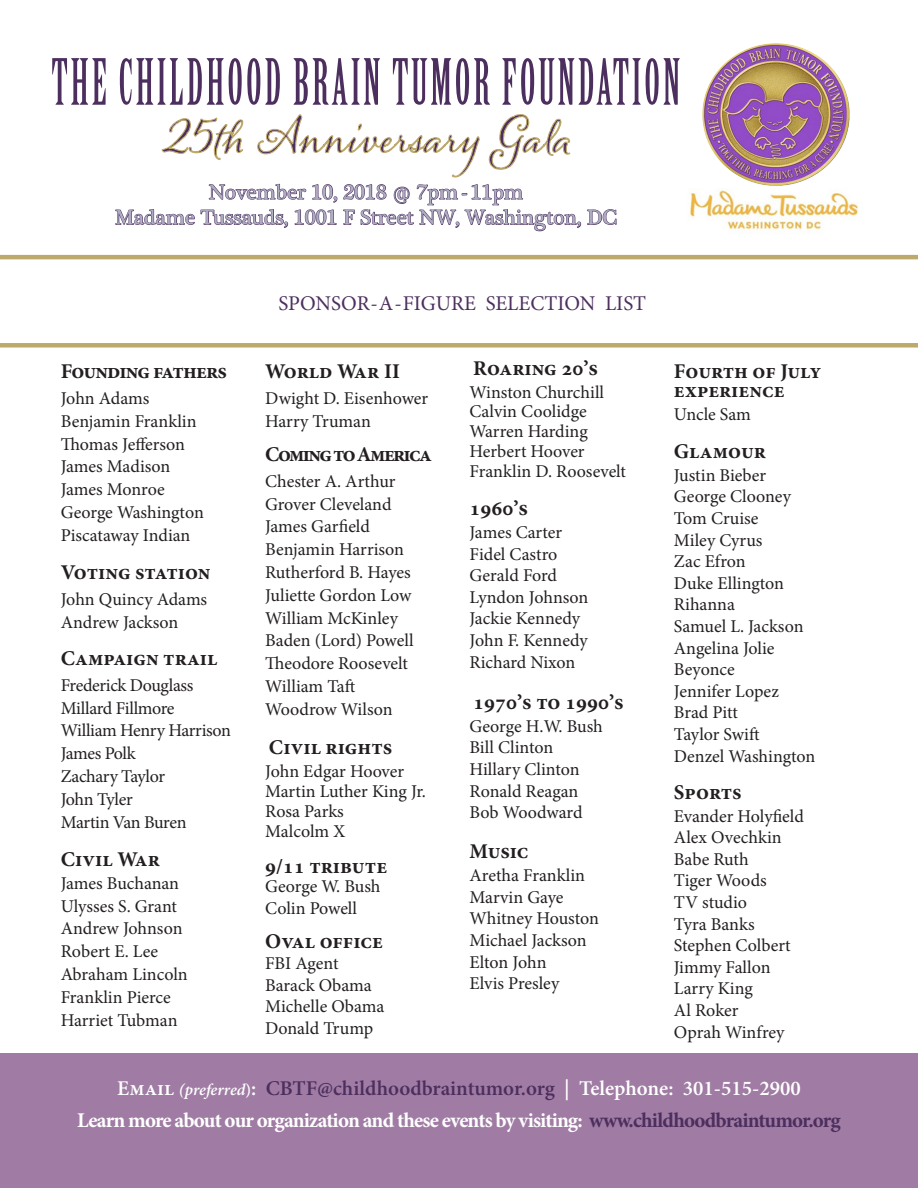
<style>
.page{position:relative;width:918px;height:1188px;background:#fff}
.page>*{position:absolute;margin:0;border:0;box-sizing:border-box;transform-origin:0 0}
.t1{font:700 21px "Minion Pro";color:#231f20}
.t2{font:700 21px "Minion Pro";letter-spacing:-.03em;color:#fff}
.t3{font:600 21px "Minion Pro";color:#fff}
.t4{font:21px "Plantagenet Cherokee";color:#acabc1}
.t5{font:21px "Minion Pro";color:#4c2f5e}
.t6{font:700 21px "Minion Pro";letter-spacing:-.04em;color:#231f20}
.t7{font:700 21px "Minion Pro";letter-spacing:-.08em;color:#231f20}
.t8{font:18px "Minion Pro";letter-spacing:-.005em;color:#231f20}
.t9{font:18px "Minion Pro";letter-spacing:-.025em;color:#231f20}
.s1{font-style:italic;font-size:16.5px}
.s2{font-size:16.5px}
.s3{color:#4c2f5e}
</style>
<div class="page">
<div style="left:0;top:1053px;width:918px;height:135px;background:#a07ca4"></div>
<svg style="left:0;top:255px;width:918px;height:93px"></svg>
<svg style="left:52px;top:58px;width:628px;height:174px"></svg>
<img style="left:678px;top:175px;width:181px;height:57px">
<img style="left:697px;top:43px;width:155px;height:147px">
<p class="t4" style="left:209px;top:179px;width:316px">November 10, 2018 @ 7pm - 11pm</p>
<p class="t4" style="left:115px;top:204px;width:503px">Madame Tussauds, 1001 F Street NW, Washington, DC</p>
<p class="t6" style="left:61px;top:357px;width:168px">Founding fathers</p>
<p class="t8" style="left:61px;top:386px;width:90px">John Adams</p>
<p class="t8" style="left:61px;top:409px;width:137px">Benjamin Franklin</p>
<p class="t8" style="left:61px;top:432px;width:126px">Thomas Jefferson</p>
<p class="t8" style="left:61px;top:455px;width:111px">James Madison</p>
<p class="t8" style="left:61px;top:477px;width:105px">James Monroe</p>
<p class="t8" style="left:61px;top:500px;width:145px">George Washington</p>
<p class="t8" style="left:61px;top:523px;width:131px">Piscataway Indian</p>
<p class="t1" style="left:61px;top:558px;width:151px">Voting station</p>
<p class="t8" style="left:61px;top:587px;width:148px">John Quincy Adams</p>
<p class="t8" style="left:61px;top:610px;width:119px">Andrew Jackson</p>
<p class="t1" style="left:61px;top:643px;width:158px">Campaign trail</p>
<p class="t8" style="left:61px;top:673px;width:134px">Frederick Douglass</p>
<p class="t8" style="left:61px;top:696px;width:115px">Millard Fillmore</p>
<p class="t8" style="left:61px;top:719px;width:172px">William Henry Harrison</p>
<p class="t8" style="left:61px;top:741px;width:77px">James Polk</p>
<p class="t8" style="left:61px;top:764px;width:106px">Zachary Taylor</p>
<p class="t8" style="left:61px;top:787px;width:73px">John Tyler</p>
<p class="t9" style="left:61px;top:810px;width:127px">Martin Van Buren</p>
<p class="t1" style="left:61px;top:844px;width:101px">Civil War</p>
<p class="t8" style="left:61px;top:871px;width:120px">James Buchanan</p>
<p class="t8" style="left:61px;top:894px;width:118px">Ulysses S. Grant</p>
<p class="t8" style="left:61px;top:917px;width:123px">Andrew Johnson</p>
<p class="t8" style="left:61px;top:939px;width:99px">Robert E. Lee</p>
<p class="t8" style="left:61px;top:962px;width:129px">Abraham Lincoln</p>
<p class="t8" style="left:61px;top:985px;width:112px">Franklin Pierce</p>
<p class="t8" style="left:61px;top:1008px;width:118px">Harriet Tubman</p>
<p class="t5" style="left:279px;top:290px;width:369px">SPONSOR-A-FIGURE SELECTION LIST</p>
<p class="t1" style="left:265px;top:357px;width:136px">World War II</p>
<p class="t8" style="left:265px;top:386px;width:165px">Dwight D. Eisenhower</p>
<p class="t8" style="left:265px;top:409px;width:107px">Harry Truman</p>
<p class="t7" style="left:265px;top:439px;width:168px">Coming to America</p>
<p class="t8" style="left:265px;top:469px;width:132px">Chester A. Arthur</p>
<p class="t8" style="left:265px;top:492px;width:128px">Grover Cleveland</p>
<p class="t8" style="left:265px;top:515px;width:106px">James Garfield</p>
<p class="t8" style="left:265px;top:537px;width:140px">Benjamin Harrison</p>
<p class="t8" style="left:265px;top:560px;width:147px">Rutherford B. Hayes</p>
<p class="t8" style="left:265px;top:583px;width:148px">Juliette Gordon Low</p>
<p class="t8" style="left:265px;top:606px;width:135px">William McKinley</p>
<p class="t8" style="left:265px;top:629px;width:150px">Baden (Lord) Powell</p>
<p class="t8" style="left:265px;top:651px;width:144px">Theodore Roosevelt</p>
<p class="t8" style="left:265px;top:674px;width:92px">William Taft</p>
<p class="t8" style="left:265px;top:697px;width:129px">Woodrow Wilson</p>
<p class="t1" style="left:269px;top:733px;width:125px">Civil rights</p>
<p class="t8" style="left:265px;top:759px;width:140px">John Edgar Hoover</p>
<p class="t8" style="left:265px;top:779px;width:162px">Martin Luther King Jr.</p>
<p class="t8" style="left:265px;top:799px;width:80px">Rosa Parks</p>
<p class="t8" style="left:265px;top:819px;width:82px">Malcolm X</p>
<p class="t1" style="left:265px;top:851px;width:124px">9/11 tribute</p>
<p class="t8" style="left:265px;top:875px;width:117px">George W. Bush</p>
<p class="t8" style="left:265px;top:896px;width:94px">Colin Powell</p>
<p class="t1" style="left:265px;top:927px;width:120px">Oval office</p>
<p class="t8" style="left:265px;top:951px;width:75px">FBI Agent</p>
<p class="t8" style="left:265px;top:973px;width:108px">Barack Obama</p>
<p class="t8" style="left:265px;top:995px;width:121px">Michelle Obama</p>
<p class="t8" style="left:265px;top:1016px;width:110px">Donald Trump</p>
<p class="t1" style="left:473px;top:353px;width:126px">Roaring 20’s</p>
<p class="t8" style="left:470px;top:380px;width:136px">Winston Churchill</p>
<p class="t8" style="left:470px;top:400px;width:119px">Calvin Coolidge</p>
<p class="t8" style="left:470px;top:419px;width:120px">Warren Harding</p>
<p class="t8" style="left:470px;top:439px;width:117px">Herbert Hoover</p>
<p class="t8" style="left:470px;top:459px;width:158px">Franklin D. Roosevelt</p>
<p class="t1" style="left:470px;top:494px;width:60px">1960’s</p>
<p class="t8" style="left:470px;top:520px;width:94px">James Carter</p>
<p class="t8" style="left:470px;top:542px;width:89px">Fidel Castro</p>
<p class="t8" style="left:470px;top:563px;width:89px">Gerald Ford</p>
<p class="t8" style="left:470px;top:585px;width:120px">Lyndon Johnson</p>
<p class="t8" style="left:470px;top:607px;width:113px">Jackie Kennedy</p>
<p class="t8" style="left:470px;top:628px;width:120px">John F. Kennedy</p>
<p class="t8" style="left:470px;top:650px;width:107px">Richard Nixon</p>
<p class="t1" style="left:473px;top:688px;width:152px">1970’s to 1990’s</p>
<p class="t8" style="left:470px;top:714px;width:135px">George H.W. Bush</p>
<p class="t8" style="left:470px;top:736px;width:85px">Bill Clinton</p>
<p class="t8" style="left:470px;top:757px;width:112px">Hillary Clinton</p>
<p class="t8" style="left:470px;top:779px;width:110px">Ronald Reagan</p>
<p class="t8" style="left:470px;top:800px;width:115px">Bob Woodward</p>
<p class="t1" style="left:470px;top:837px;width:61px">Music</p>
<p class="t8" style="left:470px;top:863px;width:117px">Aretha Franklin</p>
<p class="t8" style="left:470px;top:885px;width:96px">Marvin Gaye</p>
<p class="t8" style="left:470px;top:907px;width:131px">Whitney Houston</p>
<p class="t8" style="left:470px;top:928px;width:119px">Michael Jackson</p>
<p class="t8" style="left:470px;top:950px;width:79px">Elton John</p>
<p class="t8" style="left:470px;top:971px;width:92px">Elvis Presley</p>
<p class="t1" style="left:674px;top:357px;width:149px">Fourth of July</p>
<p class="t1" style="left:674px;top:376px;width:112px">experience</p>
<p class="t8" style="left:674px;top:402px;width:79px">Uncle Sam</p>
<p class="t1" style="left:674px;top:436px;width:94px">Glamour</p>
<p class="t8" style="left:674px;top:463px;width:94px">Justin Bieber</p>
<p class="t8" style="left:674px;top:485px;width:119px">George Clooney</p>
<p class="t8" style="left:674px;top:506px;width:86px">Tom Cruise</p>
<p class="t8" style="left:674px;top:528px;width:90px">Miley Cyrus</p>
<p class="t8" style="left:674px;top:549px;width:73px">Zac Efron</p>
<p class="t8" style="left:674px;top:571px;width:112px">Duke Ellington</p>
<p class="t8" style="left:674px;top:593px;width:63px">Rihanna</p>
<p class="t8" style="left:674px;top:614px;width:131px">Samuel L. Jackson</p>
<p class="t8" style="left:674px;top:636px;width:102px">Angelina Jolie</p>
<p class="t8" style="left:674px;top:657px;width:62px">Beyonce</p>
<p class="t8" style="left:674px;top:679px;width:107px">Jennifer Lopez</p>
<p class="t8" style="left:674px;top:701px;width:65px">Brad Pitt</p>
<p class="t8" style="left:674px;top:722px;width:87px">Taylor Swift</p>
<p class="t8" style="left:674px;top:744px;width:143px">Denzel Washington</p>
<p class="t1" style="left:674px;top:777px;width:69px">Sports</p>
<p class="t8" style="left:674px;top:804px;width:132px">Evander Holyfield</p>
<p class="t8" style="left:674px;top:825px;width:109px">Alex Ovechkin</p>
<p class="t8" style="left:674px;top:847px;width:76px">Babe Ruth</p>
<p class="t8" style="left:674px;top:869px;width:94px">Tiger Woods</p>
<p class="t8" style="left:674px;top:890px;width:75px">TV studio</p>
<p class="t8" style="left:674px;top:912px;width:82px">Tyra Banks</p>
<p class="t8" style="left:674px;top:933px;width:118px">Stephen Colbert</p>
<p class="t8" style="left:674px;top:955px;width:98px">Jimmy Fallon</p>
<p class="t8" style="left:674px;top:977px;width:80px">Larry King</p>
<p class="t8" style="left:674px;top:998px;width:66px">Al Roker</p>
<p class="t8" style="left:674px;top:1020px;width:112px">Oprah Winfrey</p>
<p class="t3" style="left:117px;top:1074px;width:685px">Email <span class="s1">(preferred</span><span class="s2">)</span>: <span class="s3">CBTF@childhoodbraintumor.org</span> | Telephone: 301-515-2900</p>
<p class="t2" style="left:77px;top:1105px;width:765px">Learn more about our organization and these events by visiting: <span class="s3">www.childhoodbraintumor.org</span></p>
</div>
